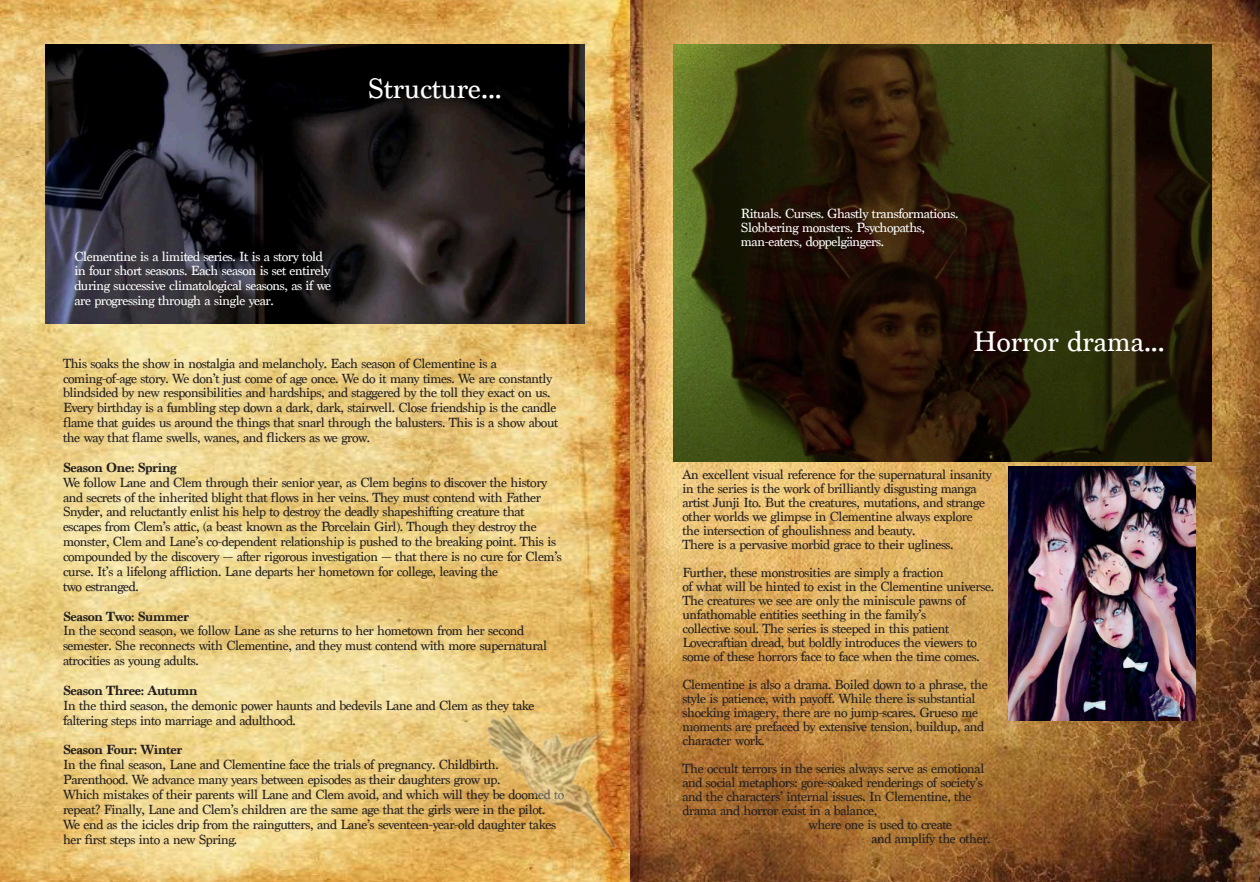
<style>
.page{position:relative;width:1260px;height:882px;background:#fff}
.page>*{position:absolute;margin:0;border:0;box-sizing:border-box;transform-origin:0 0}
.t1{font:29.75px "Marion";color:#fff}
.t2{font:14px/14.9px "Marion";letter-spacing:-.03em;color:#231f20}
.t3{font:14px/14.9px "Marion";letter-spacing:-.03em;color:#fff}
.t4{font:700 14px "Marion";letter-spacing:-.03em;color:#231f20}
</style>
<div class="page">
<img style="left:0;top:0;width:1260px;height:882px">
<img style="left:46px;top:44px;width:538px;height:280px">
<img style="left:391px;top:619px;width:313px;height:263px">
<img style="left:674px;top:44px;width:538px;height:417px">
<img style="left:1009px;top:466px;width:187px;height:255px">
<p class="t1" style="left:368px;top:70px;width:136px">Structure...</p>
<p class="t3" style="left:74px;top:249px;width:258px">Clementine is a limited series. It is a story told in four short seasons. Each season is set entirely during successive climatological seasons, as if we are progressing through a single year.</p>
<p class="t2" style="left:63px;top:356px;width:497px">This soaks the show in nostalgia and melancholy. Each season of Clementine is a coming-of-age story. We don’t just come of age once. We do it many times. We are constantly blindsided by new responsibilities and hardships, and staggered by the toll they exact on us.<br>Every birthday is a fumbling step down a dark, dark, stairwell. Close friendship is the candle flame that guides us around the things that snarl through the balusters. This is a show about the way that flame swells, wanes, and flickers as we grow.</p>
<p class="t4" style="left:63px;top:459px;width:115px">Season One: Spring</p>
<p class="t2" style="left:63px;top:475px;width:501px">We follow Lane and Clem through their senior year, as Clem begins to discover the history and secrets of the inherited blight that flows in her veins. They must contend with Father Snyder, and reluctantly enlist his help to destroy the deadly shapeshifting creature that escapes from Clem’s attic, (a beast known as the Porcelain Girl). Though they destroy the monster, Clem and Lane’s co-dependent relationship is pushed to the breaking point. This is compounded by the discovery — after rigorous investigation — that there is no cure for Clem’s curse. It’s a lifelong affliction. Lane departs her hometown for college, leaving the<br>two estranged.</p>
<p class="t4" style="left:63px;top:608px;width:128px">Season Two: Summer</p>
<p class="t2" style="left:63px;top:624px;width:486px">In the second season, we follow Lane as she returns to her hometown from her second semester. She reconnects with Clementine, and they must contend with more supernatural atrocities as young adults.</p>
<p class="t4" style="left:63px;top:682px;width:136px">Season Three: Autumn</p>
<p class="t2" style="left:63px;top:698px;width:473px">In the third season, the demonic power haunts and bedevils Lane and Clem as they take faltering steps into marriage and adulthood.</p>
<p class="t4" style="left:63px;top:741px;width:121px">Season Four: Winter</p>
<p class="t2" style="left:63px;top:757px;width:503px">In the final season, Lane and Clementine face the trials of pregnancy. Childbirth.<br>Parenthood. We advance many years between episodes as their daughters grow up.<br>Which mistakes of their parents will Lane and Clem avoid, and which will they be doomed to repeat? Finally, Lane and Clem’s children are the same age that the girls were in the pilot.<br>We end as the icicles drip from the raingutters, and Lane’s seventeen-year-old daughter takes her first steps into a new Spring.</p>
<p class="t3" style="left:741px;top:206px;width:219px;line-height:14px">Rituals. Curses. Ghastly transformations.<br>Slobbering monsters. Psychopaths, man-eaters, doppelgängers.</p>
<p class="t1" style="left:973px;top:324px;width:194px">Horror drama...</p>
<p class="t2" style="left:682px;top:467px;width:311px;line-height:14px">An excellent visual reference for the supernatural insanity in the series is the work of brilliantly disgusting manga artist Junji Ito. But the creatures, mutations, and strange other worlds we glimpse in Clementine always explore the intersection of ghoulishness and beauty.<br>There is a pervasive morbid grace to their ugliness.</p>
<p class="t2" style="left:682px;top:565px;width:313px;line-height:14px">Further, these monstrosities are simply a fraction<br>of what will be hinted to exist in the Clementine universe.<br>The creatures we see are only the miniscule pawns of unfathomable entities seething in the family’s<br>collective soul. The series is steeped in this patient Lovecraftian dread, but boldly introduces the viewers to some of these horrors face to face when the time comes.</p>
<p class="t2" style="left:682px;top:677px;width:307px;line-height:14px">Clementine is also a drama. Boiled down to a phrase, the style is patience, with payoff. While there is substantial shocking imagery, there are no jump-scares. Grueso me moments are prefaced by extensive tension, buildup, and character work.</p>
<p class="t2" style="left:682px;top:761px;width:304px">The occult terrors in the series always serve as emotional</p>
<p class="t2" style="left:682px;top:775px;width:302px">and social metaphors: gore-soaked renderings of society’s</p>
<p class="t2" style="left:682px;top:789px;width:291px">and the characters’ internal issues. In Clementine, the</p>
<p class="t2" style="left:682px;top:803px;width:196px">drama and horror exist in a balance,</p>
<p class="t2" style="left:808px;top:817px;width:145px">where one is used to create</p>
<p class="t2" style="left:872px;top:831px;width:121px">and amplify the other.</p>
</div>
